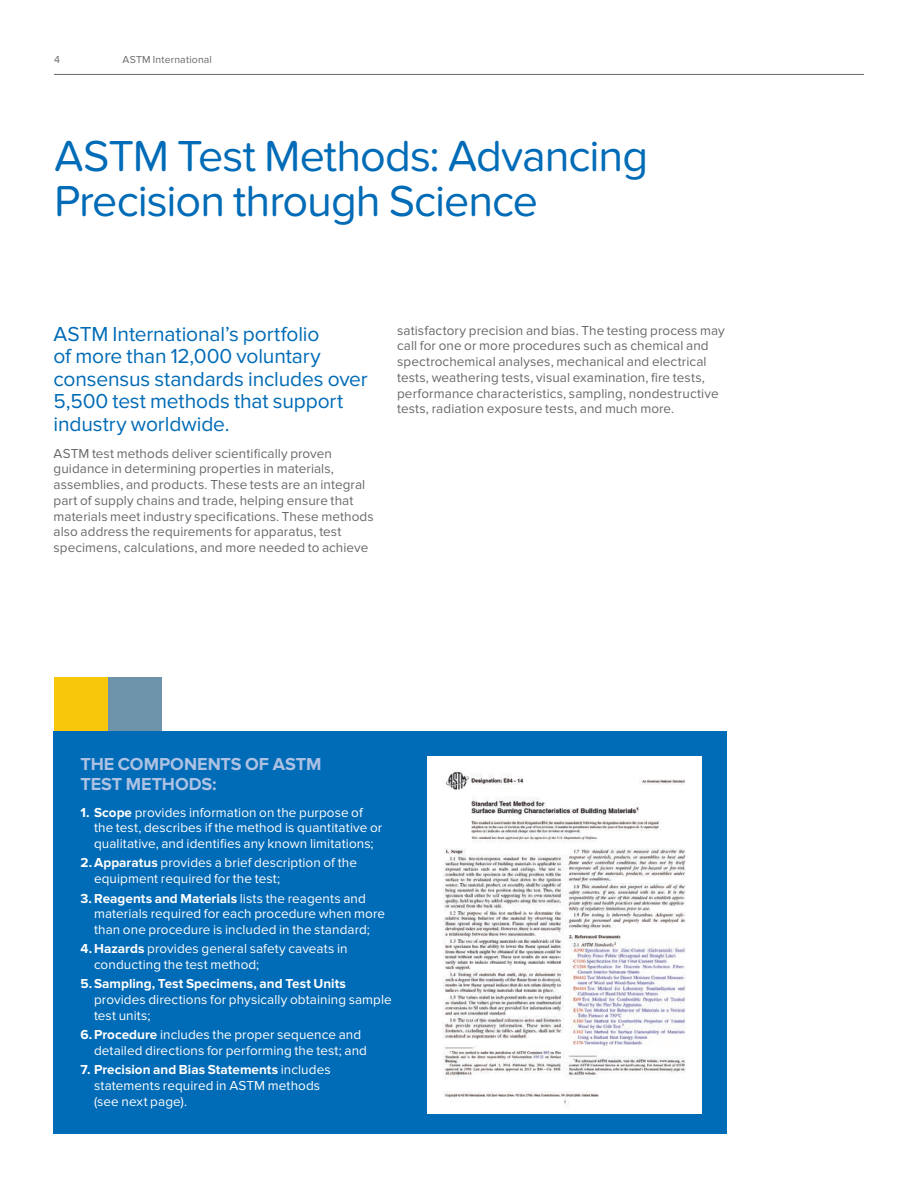
<style>
.page{position:relative;width:918px;height:1188px;background:#fff}
.page>*{position:absolute;margin:0;border:0;box-sizing:border-box;transform-origin:0 0}
.t1{font:45px/45px "Proxima Nova Soft";letter-spacing:-.025em;color:#006bb6}
.t2{font:21px/22.5px "Proxima Nova";letter-spacing:-.005em;color:#006bb6}
.t3{font:700 18px/19.5px "Proxima Nova";letter-spacing:-.005em;color:#adc1e3}
.t4{font:13.5px/15.8px "Proxima Nova";letter-spacing:.005em;color:#fff}
.t5{font:13.5px/15.8px "Proxima Nova";letter-spacing:.005em;color:#69696c}
.t6{font:700 13.5px "Proxima Nova";letter-spacing:.005em;color:#fff}
.t7{font:10.5px "Proxima Nova";letter-spacing:.015em;color:#69696c}
.s1{font-weight:700}
</style>
<div class="page">
<hr style="left:54px;top:74px;width:810px;height:1px;background:#69696c">
<div style="left:54px;top:731px;width:673px;height:403px;background:#006bb6"></div>
<div style="left:54px;top:677px;width:54px;height:54px;background:#f9c709"></div>
<div style="left:108px;top:677px;width:54px;height:54px;background:#6e94ab"></div>
<div style="left:428px;top:756px;width:274px;height:357px;background:#fff"></div>
<img style="left:442px;top:771px;width:244px;height:333px">
<p class="t7" style="left:54px;top:53px;width:7px">4</p>
<p class="t7" style="left:123px;top:53px;width:91px">ASTM International</p>
<h1 class="t1" style="left:54px;top:134px;width:596px">ASTM Test Methods: Advancing<br>Precision through Science</h1>
<h2 class="t2" style="left:54px;top:323px;width:316px">ASTM International’s portfolio<br>of more than 12,000 voluntary consensus standards includes over<br>5,500 test methods that support industry worldwide.</h2>
<p class="t5" style="left:54px;top:445px;width:322px">ASTM test methods deliver scientifically proven guidance in determining properties in materials, assemblies, and products. These tests are an integral part of supply chains and trade, helping ensure that materials meet industry specifications. These methods also address the requirements for apparatus, test specimens, calculations, and more needed to achieve</p>
<p class="t5" style="left:397px;top:323px;width:329px">satisfactory precision and bias. The testing process may call for one or more procedures such as chemical and spectrochemical analyses, mechanical and electrical tests, weathering tests, visual examination, fire tests, performance characteristics, sampling, nondestructive tests, radiation exposure tests, and much more.</p>
<h3 class="t3" style="left:81px;top:755px;width:242px">THE COMPONENTS OF ASTM<br>TEST METHODS:</h3>
<p class="t4" style="left:94px;top:805px;width:290px;text-indent:-14px"><span class="s1">1. Scope</span> provides information on the purpose of the test, describes if the method is quantitative or qualitative, and identifies any known limitations;</p>
<p class="t4" style="left:94px;top:855px;width:264px;text-indent:-14px"><span class="s1">2. Apparatus</span> provides a brief description of the equipment required for the test;</p>
<p class="t4" style="left:94px;top:890px;width:293px;text-indent:-14px"><span class="s1">3. Reagents and Materials</span> lists the reagents and materials required for each procedure when more than one procedure is included in the standard;</p>
<p class="t4" style="left:94px;top:941px;width:255px;text-indent:-14px"><span class="s1">4. Hazards</span> provides general safety caveats in conducting the test method;</p>
<p class="t6" style="left:81px;top:976px;width:267px">5. Sampling, Test Specimens, and Test Units</p>
<p class="t4" style="left:94px;top:992px;width:299px">provides directions for physically obtaining sample test units;</p>
<p class="t4" style="left:94px;top:1027px;width:275px;text-indent:-14px"><span class="s1">6. Procedure</span> includes the proper sequence and detailed directions for performing the test; and</p>
<p class="t4" style="left:94px;top:1062px;width:238px;text-indent:-14px"><span class="s1">7. Precision and Bias Statements</span> includes statements required in ASTM methods (see next page).</p>
</div>
